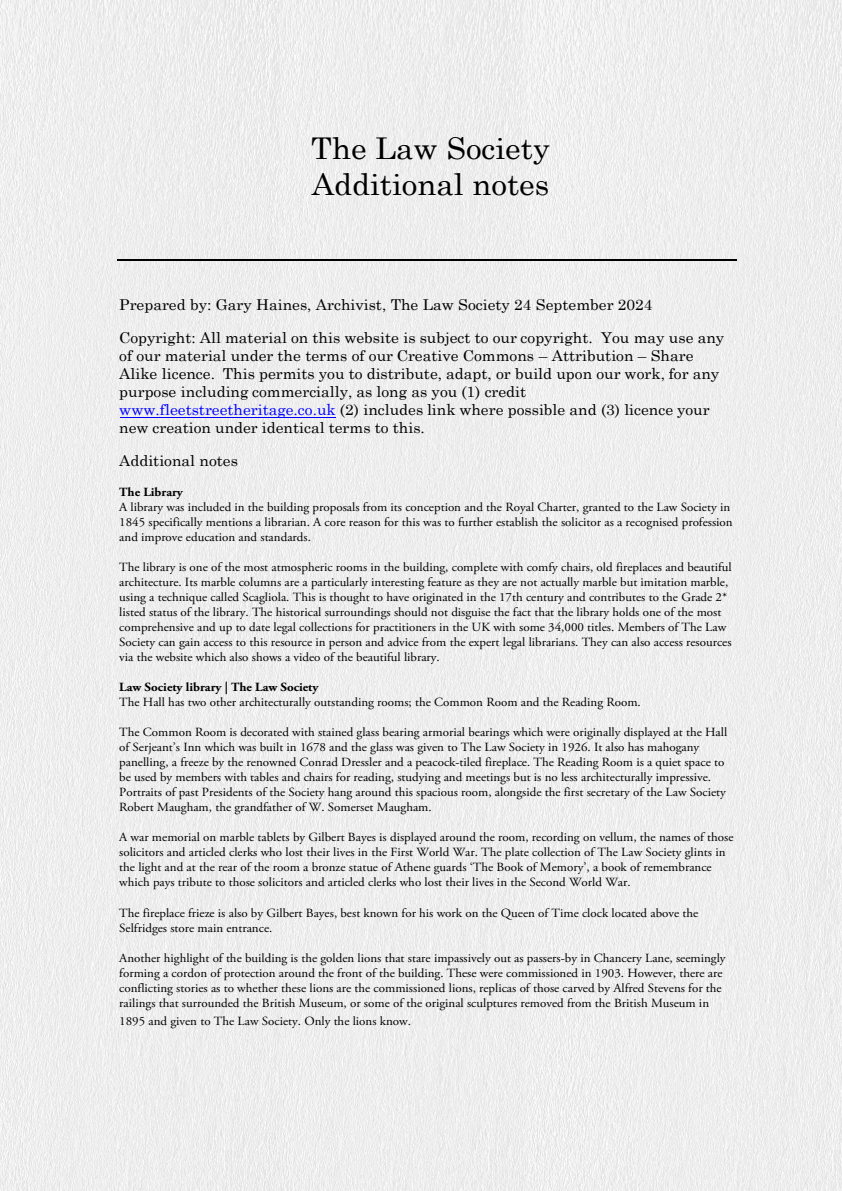
<style>
.page{position:relative;width:842px;height:1191px;background:#fff}
.page>*{position:absolute;margin:0;border:0;box-sizing:border-box;transform-origin:0 0}
.t1{font:29.9px/35.9px "Century Schoolbook";color:#000;scale:1.04 1}
.t2{font:15px/18px "Century Schoolbook";color:#000;scale:1.04 1}
.t3{font:12.5px/15px "Adobe Garamond Pro";color:#000;scale:1.04 1}
.t4{font:700 12.5px "Adobe Garamond Pro";color:#000;scale:1.04 1}
.s1{color:#00f}
</style>
<div class="page">
<img style="left:0;top:0;width:842px;height:1191px">
<hr style="left:117px;top:259px;width:620px;height:2px;background:#000">
<hr style="left:120px;top:417px;width:215px;height:1px;background:#00f">
<h1 class="t1" style="left:311px;top:129px;width:231px">The Law Society<br>Additional notes</h1>
<p class="t2" style="left:119px;top:295px;width:514px">Prepared by: Gary Haines, Archivist, The Law Society 24 September 2024</p>
<p class="t2" style="left:119px;top:327px;width:583px">Copyright: All material on this website is subject to our copyright. You may use any of our material under the terms of our Creative Commons – Attribution – Share Alike licence. This permits you to distribute, adapt, or build upon our work, for any purpose including commercially, as long as you (1) credit <span class="s1">www.fleetstreetheritage.co.uk</span> (2) includes link where possible and (3) licence your new creation under identical terms to this.</p>
<p class="t2" style="left:119px;top:451px;width:116px">Additional notes</p>
<p class="t4" style="left:119px;top:485px;width:63px">The Library</p>
<p class="t3" style="left:119px;top:500px;width:591px">A library was included in the building proposals from its conception and the Royal Charter, granted to the Law Society in<br>1845 specifically mentions a librarian. A core reason for this was to further establish the solicitor as a recognised profession and improve education and standards.</p>
<p class="t3" style="left:119px;top:560px;width:590px">The library is one of the most atmospheric rooms in the building, complete with comfy chairs, old fireplaces and beautiful architecture. Its marble columns are a particularly interesting feature as they are not actually marble but imitation marble, using a technique called Scagliola. This is thought to have originated in the 17th century and contributes to the Grade 2* listed status of the library. The historical surroundings should not disguise the fact that the library holds one of the most comprehensive and up to date legal collections for practitioners in the UK with some 34,000 titles. Members of The Law Society can gain access to this resource in person and advice from the expert legal librarians. They can also access resources via the website which also shows a video of the beautiful library.</p>
<p class="t4" style="left:119px;top:680px;width:193px">Law Society library | The Law Society</p>
<p class="t3" style="left:119px;top:695px;width:503px">The Hall has two other architecturally outstanding rooms; the Common Room and the Reading Room.</p>
<p class="t3" style="left:119px;top:725px;width:586px">The Common Room is decorated with stained glass bearing armorial bearings which were originally displayed at the Hall of Serjeant’s Inn which was built in 1678 and the glass was given to The Law Society in 1926. It also has mahogany panelling, a freeze by the renowned Conrad Dressler and a peacock-tiled fireplace. The Reading Room is a quiet space to be used by members with tables and chairs for reading, studying and meetings but is no less architecturally impressive.<br>Portraits of past Presidents of the Society hang around this spacious room, alongside the first secretary of the Law Society Robert Maugham, the grandfather of W. Somerset Maugham.</p>
<p class="t3" style="left:119px;top:830px;width:592px">A war memorial on marble tablets by Gilbert Bayes is displayed around the room, recording on vellum, the names of those solicitors and articled clerks who lost their lives in the First World War. The plate collection of The Law Society glints in the light and at the rear of the room a bronze statue of Athene guards ‘The Book of Memory’, a book of remembrance which pays tribute to those solicitors and articled clerks who lost their lives in the Second World War.</p>
<p class="t3" style="left:119px;top:905px;width:558px">The fireplace frieze is also by Gilbert Bayes, best known for his work on the Queen of Time clock located above the<br>Selfridges store main entrance.</p>
<p class="t3" style="left:119px;top:950px;width:585px">Another highlight of the building is the golden lions that stare impassively out as passers-by in Chancery Lane, seemingly forming a cordon of protection around the front of the building. These were commissioned in 1903. However, there are conflicting stories as to whether these lions are the commissioned lions, replicas of those carved by Alfred Stevens for the railings that surrounded the British Museum, or some of the original sculptures removed from the British Museum in</p>
<p class="t3" style="left:119px;top:1013px;width:282px">1895 and given to The Law Society. Only the lions know.</p>
</div>
